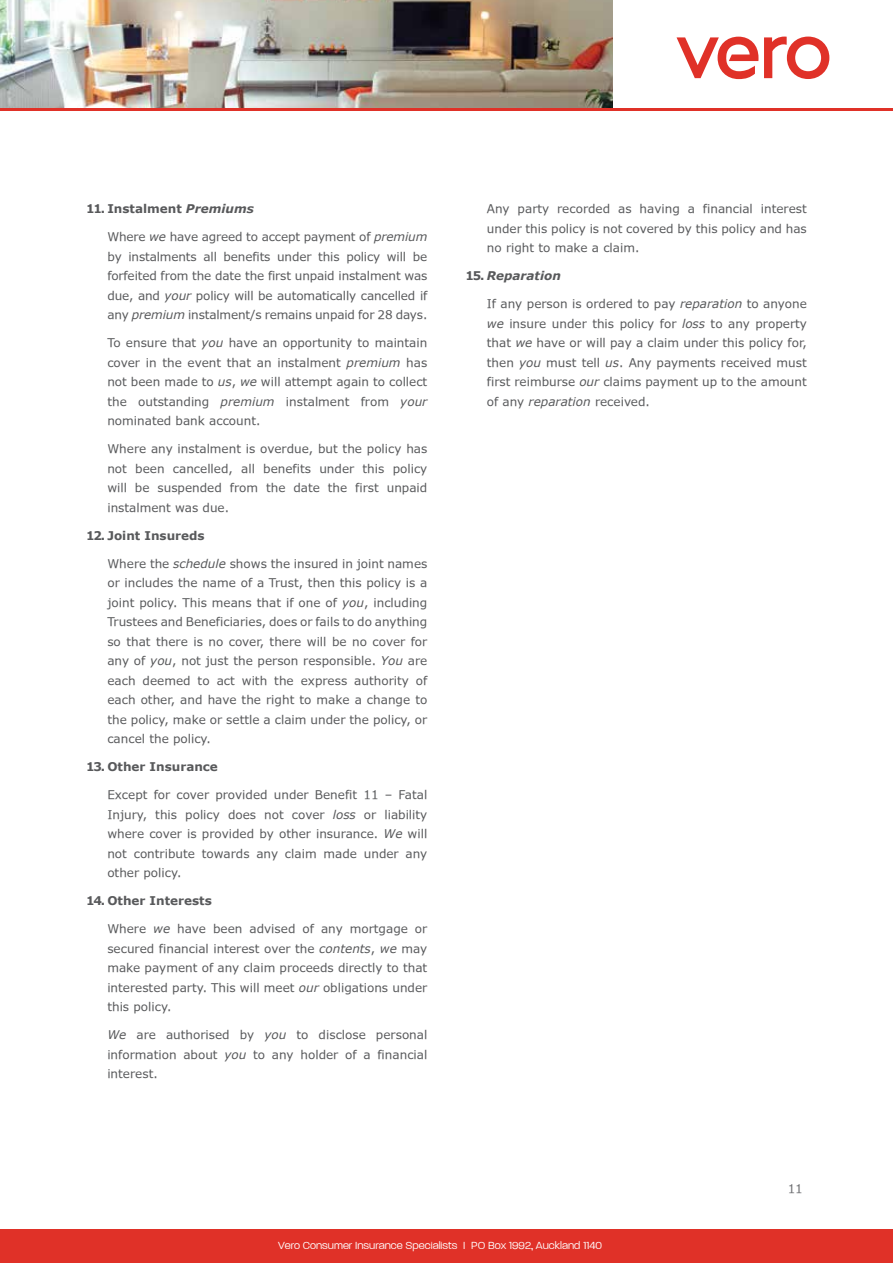
<style>
.page{position:relative;width:893px;height:1263px;background:#fff}
.page>*{position:absolute;margin:0;border:0;box-sizing:border-box;transform-origin:0 0}
.t1{font:12px/19.5px "Verdana Digiscream Normal";color:#58595b;text-align:justify}
.t2{font:700 12px "Verdana";color:#58595b}
.t3{font:300 12px "V Paralucent";color:#fff}
.t4{font:italic 700 12px "Verdana";color:#58595b}
.t5{font:12px "Verdana Digiscream Normal";color:#6d6e71}
.s1{font-style:italic}
.s2{font-family:"Verdana";font-style:italic}
.s3{font-style:normal}
</style>
<div class="page">
<img style="left:0;top:0;width:612px;height:108px">
<div style="left:0;top:1229px;width:893px;height:34px;background:#e03128"></div>
<hr style="left:0;top:108px;width:893px;height:3px;background:#e03128">
<svg style="left:676px;top:37px;width:82px;height:42px"></svg>
<svg style="left:764px;top:37px;width:65px;height:42px"></svg>
<p class="t2" style="left:86px;top:200px;width:169px">11. Instalment <span class="s1">Premiums</span></p>
<p class="t1" style="left:107px;top:227px;width:322px">Where <span class="s2">we</span> have agreed to accept payment of <span class="s2">premium </span>by instalments all benefits under this policy will be forfeited from the date the first unpaid instalment was due, and <span class="s2">your</span> policy will be automatically cancelled if any <span class="s2">premium</span> instalment/s remains unpaid for 28 days.</p>
<p class="t1" style="left:107px;top:333px;width:321px">To ensure that <span class="s2">you</span> have an opportunity to maintain cover in the event that an instalment <span class="s2">premium</span> has not been made to <span class="s2">us</span>, <span class="s2">we</span> will attempt again to collect the outstanding <span class="s2">premium</span> instalment from <span class="s2">your </span>nominated bank account.</p>
<p class="t1" style="left:107px;top:439px;width:321px">Where any instalment is overdue, but the policy has not been cancelled, all benefits under this policy will be suspended from the date the first unpaid instalment was due.</p>
<p class="t2" style="left:86px;top:527px;width:120px">12. Joint Insureds</p>
<p class="t1" style="left:107px;top:553px;width:321px">Where the <span class="s2">schedule</span> shows the insured in joint names or includes the name of a Trust, then this policy is a joint policy. This means that if one of <span class="s2">you</span>, including Trustees and Beneficiaries, does or fails to do anything so that there is no cover, there will be no cover for any of <span class="s2">you</span>, not just the person responsible. <span class="s2">You</span> are each deemed to act with the express authority of each other, and have the right to make a change to the policy, make or settle a claim under the policy, or cancel the policy.</p>
<p class="t2" style="left:86px;top:758px;width:133px">13. Other Insurance</p>
<p class="t1" style="left:107px;top:785px;width:321px">Except for cover provided under Benefit 11 – Fatal Injury, this policy does not cover <span class="s2">loss</span> or liability where cover is provided by other insurance. <span class="s2">We</span> will not contribute towards any claim made under any other policy.</p>
<p class="t2" style="left:86px;top:892px;width:127px">14. Other Interests</p>
<p class="t1" style="left:107px;top:919px;width:321px">Where <span class="s2">we</span> have been advised of any mortgage or secured financial interest over the <span class="s2">contents</span>, <span class="s2">we</span> may make payment of any claim proceeds directly to that interested party. This will meet <span class="s2">our</span> obligations under this policy.</p>
<p class="t1" style="left:107px;top:1025px;width:321px"><span class="s2">We</span> are authorised by <span class="s2">you</span> to disclose personal information about <span class="s2">you</span> to any holder of a financial interest.</p>
<p class="t1" style="left:487px;top:199px;width:321px">Any party recorded as having a financial interest under this policy is not covered by this policy and has no right to make a claim.</p>
<p class="t4" style="left:466px;top:267px;width:97px"><span class="s3">15.</span> Reparation</p>
<p class="t1" style="left:487px;top:294px;width:321px">If any person is ordered to pay <span class="s2">reparation</span> to anyone <span class="s2">we</span> insure under this policy for <span class="s2">loss</span> to any property that <span class="s2">we</span> have or will pay a claim under this policy for, then <span class="s2">you</span> must tell <span class="s2">us</span>. Any payments received must first reimburse <span class="s2">our</span> claims payment up to the amount of any <span class="s2">reparation</span> received.</p>
<p class="t5" style="left:788px;top:1180px;width:17px">11</p>
<p class="t3" style="left:278px;top:1239px;width:326px">Vero Consumer Insurance Specialists I PO Box 1992, Auckland 1140</p>
</div>
